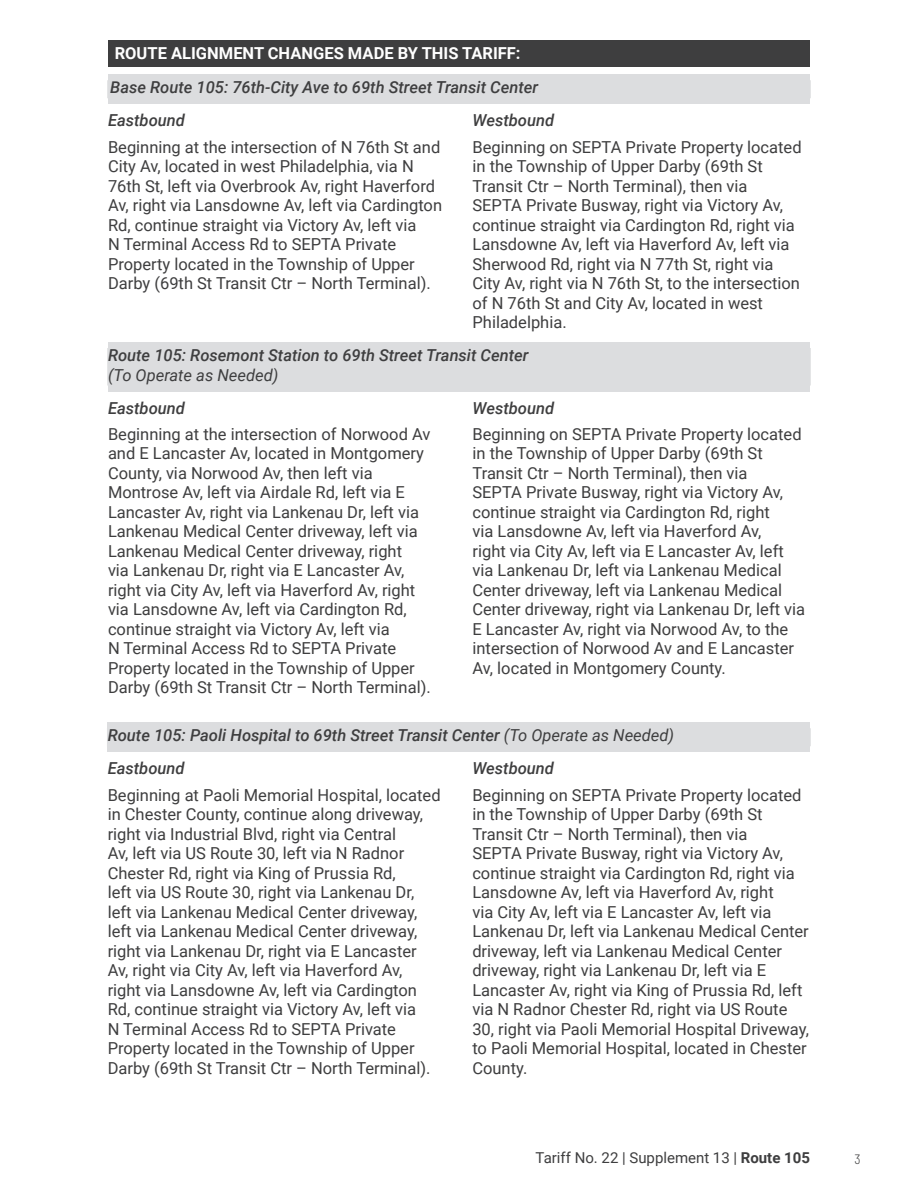
<style>
.page{position:relative;width:918px;height:1188px;background:#fff}
.page>*{position:absolute;margin:0;border:0;box-sizing:border-box;transform-origin:0 0}
.NNI_Main_Body{font:16.5px/19.5px "Roboto";color:#3e3e3f}
.SEPTA_H2{font:italic 500 16.5px/19.5px "Roboto";color:#3e3e3f}
.SEPTA_H3{font:italic 500 16.5px "Roboto";color:#3e3e3f}
.SEPTA_Redefine_head{font:700 16.5px "Roboto";color:#fff}
.t1{font:15px "Roboto";color:#3e3e3f}
.NNI_Pg{font:300 semi-condensed 13.5px "Barlow";color:#3e3e3f}
.s1{font-weight:400}
.s2{font-weight:700}
</style>
<div class="page">
<div style="left:108px;top:74px;width:702px;height:30px;background:#dcdddf"></div>
<div style="left:108px;top:342px;width:702px;height:50px;background:#dcdddf"></div>
<div style="left:108px;top:40px;width:702px;height:27px;background:#3e3e3f"></div>
<div style="left:108px;top:722px;width:702px;height:30px;background:#dcdddf"></div>
<p class="SEPTA_Redefine_head" style="left:115px;top:42px;width:407px">ROUTE ALIGNMENT CHANGES MADE BY THIS TARIFF:</p>
<p class="SEPTA_H2" style="left:110px;top:77px;width:429px">Base Route 105: 76th-City Ave to 69th Street Transit Center</p>
<p class="SEPTA_H3" style="left:108px;top:109px;width:78px">Eastbound</p>
<p class="NNI_Main_Body" style="left:108px;top:136px;width:336px">Beginning at the intersection of N 76th St and City Av, located in west Philadelphia, via N 76th St, left via Overbrook Av, right Haverford Av, right via Lansdowne Av, left via Cardington Rd, continue straight via Victory Av, left via<br>N Terminal Access Rd to SEPTA Private Property located in the Township of Upper Darby (69th St Transit Ctr – North Terminal).</p>
<p class="SEPTA_H3" style="left:472px;top:109px;width:83px">Westbound</p>
<p class="NNI_Main_Body" style="left:472px;top:136px;width:331px">Beginning on SEPTA Private Property located in the Township of Upper Darby (69th St Transit Ctr – North Terminal), then via<br>SEPTA Private Busway, right via Victory Av, continue straight via Cardington Rd, right via Lansdowne Av, left via Haverford Av, left via Sherwood Rd, right via N 77th St, right via City Av, right via N 76th St, to the intersection of N 76th St and City Av, located in west Philadelphia.</p>
<p class="SEPTA_H2" style="left:108px;top:345px;width:422px">Route 105: Rosemont Station to 69th Street Transit Center <span class="s1">(To Operate as Needed)</span></p>
<p class="SEPTA_H3" style="left:108px;top:396px;width:78px">Eastbound</p>
<p class="NNI_Main_Body" style="left:108px;top:424px;width:324px">Beginning at the intersection of Norwood Av and E Lancaster Av, located in Montgomery County, via Norwood Av, then left via Montrose Av, left via Airdale Rd, left via E Lancaster Av, right via Lankenau Dr, left via Lankenau Medical Center driveway, left via Lankenau Medical Center driveway, right<br>via Lankenau Dr, right via E Lancaster Av, right via City Av, left via Haverford Av, right via Lansdowne Av, left via Cardington Rd, continue straight via Victory Av, left via<br>N Terminal Access Rd to SEPTA Private Property located in the Township of Upper Darby (69th St Transit Ctr – North Terminal).</p>
<p class="SEPTA_H3" style="left:472px;top:396px;width:83px">Westbound</p>
<p class="NNI_Main_Body" style="left:472px;top:424px;width:334px">Beginning on SEPTA Private Property located in the Township of Upper Darby (69th St Transit Ctr – North Terminal), then via<br>SEPTA Private Busway, right via Victory Av, continue straight via Cardington Rd, right<br>via Lansdowne Av, left via Haverford Av,<br>right via City Av, left via E Lancaster Av, left via Lankenau Dr, left via Lankenau Medical Center driveway, left via Lankenau Medical Center driveway, right via Lankenau Dr, left via E Lancaster Av, right via Norwood Av, to the intersection of Norwood Av and E Lancaster Av, located in Montgomery County.</p>
<p class="SEPTA_H2" style="left:108px;top:725px;width:568px">Route 105: Paoli Hospital to 69th Street Transit Center <span class="s1">(To Operate as Needed)</span></p>
<p class="SEPTA_H3" style="left:108px;top:757px;width:78px">Eastbound</p>
<p class="NNI_Main_Body" style="left:108px;top:784px;width:334px">Beginning at Paoli Memorial Hospital, located in Chester County, continue along driveway, right via Industrial Blvd, right via Central<br>Av, left via US Route 30, left via N Radnor Chester Rd, right via King of Prussia Rd,<br>left via US Route 30, right via Lankenau Dr, left via Lankenau Medical Center driveway, left via Lankenau Medical Center driveway, right via Lankenau Dr, right via E Lancaster Av, right via City Av, left via Haverford Av,<br>right via Lansdowne Av, left via Cardington Rd, continue straight via Victory Av, left via<br>N Terminal Access Rd to SEPTA Private Property located in the Township of Upper Darby (69th St Transit Ctr – North Terminal).</p>
<p class="SEPTA_H3" style="left:472px;top:757px;width:83px">Westbound</p>
<p class="NNI_Main_Body" style="left:472px;top:784px;width:338px">Beginning on SEPTA Private Property located in the Township of Upper Darby (69th St Transit Ctr – North Terminal), then via<br>SEPTA Private Busway, right via Victory Av, continue straight via Cardington Rd, right via Lansdowne Av, left via Haverford Av, right<br>via City Av, left via E Lancaster Av, left via Lankenau Dr, left via Lankenau Medical Center driveway, left via Lankenau Medical Center driveway, right via Lankenau Dr, left via E Lancaster Av, right via King of Prussia Rd, left via N Radnor Chester Rd, right via US Route 30, right via Paoli Memorial Hospital Driveway, to Paoli Memorial Hospital, located in Chester County.</p>
<p class="t1" style="left:536px;top:1147px;width:276px">Tariff No. 22 | Supplement 13 | <span class="s2">Route 105</span></p>
<p class="NNI_Pg" style="left:855px;top:1150px;width:8px">3</p>
</div>
